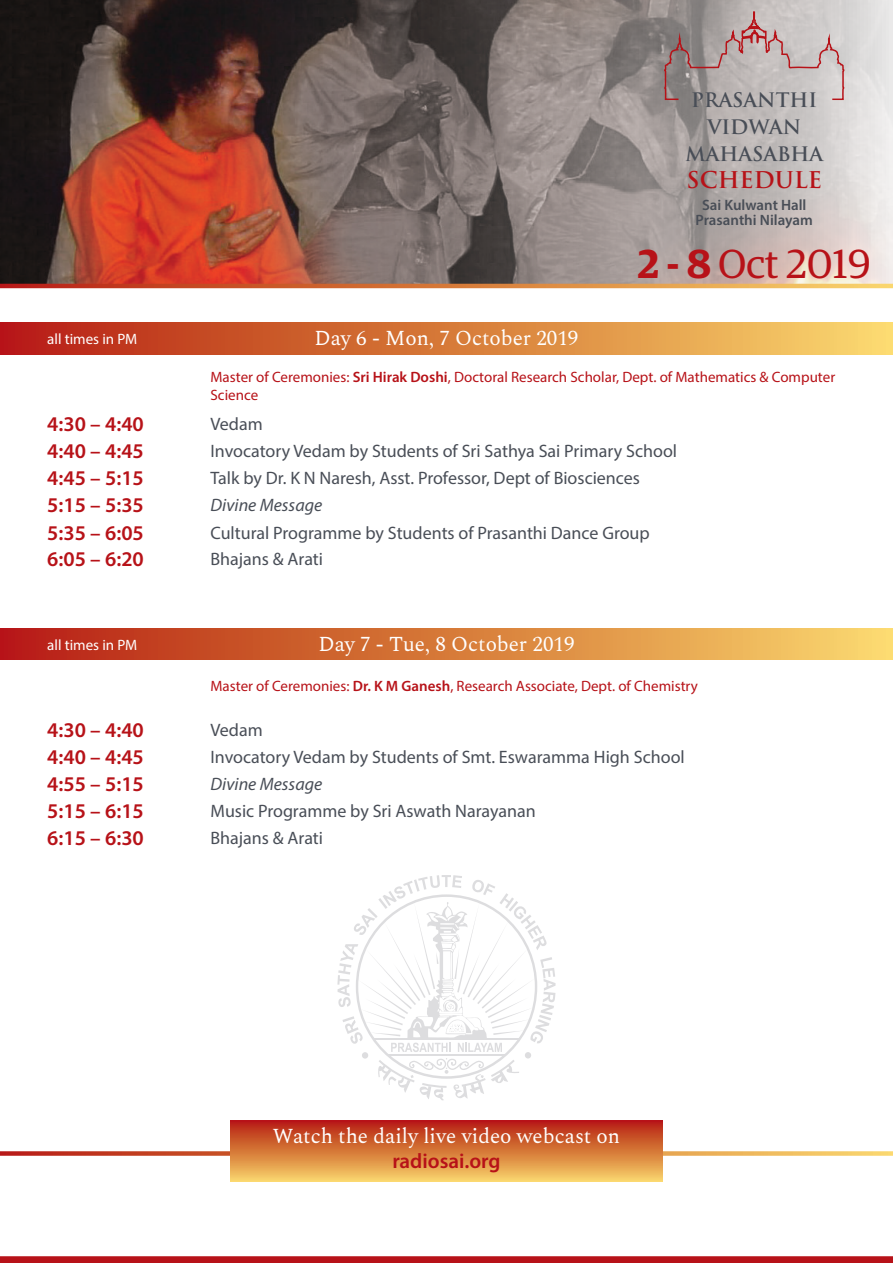
<style>
.page{position:relative;width:893px;height:1263px;background:#fff}
.page>*{position:absolute;margin:0;border:0;box-sizing:border-box;transform-origin:0 0}
.t1{font:40.5px "Guardian Egyptian";color:#b71218}
.t2{font:700 22.5px "Trajan Pro";color:#b71218}
.t3{font:600 21px "Myriad Pro";color:#b71218}
.t4{font:21px "Spectral";color:#fff}
.t5{font:700 19.5px/27px "Trajan Pro";color:#494e57;text-align:center}
.t6{font:18px "Myriad Pro";color:#494e57}
.t7{font:italic 18px "Myriad Pro";color:#494e57}
.t8{font:15px/18px "Myriad Pro";color:#b71218}
.t9{font:600 15px/15px "Myriad Pro";color:#494e57;text-align:center}
.t10{font:15px "Myriad Pro";color:#fff}
.s1{font-weight:600}
</style>
<div class="page">
<img style="left:0;top:0;width:893px;height:284px">
<svg style="left:663px;top:0;width:182px;height:101px;background:#b5a8a7"></svg>
<svg style="left:0;top:284px;width:893px;height:4px;background:#d6793b"></svg>
<div style="left:0;top:1256px;width:893px;height:7px;background:#b71218"></div>
<svg style="left:337px;top:875px;width:219px;height:225px"></svg>
<svg style="left:0;top:1151px;width:893px;height:5px;background:#db8752"></svg>
<div style="left:0;top:323px;width:893px;height:31px;background:linear-gradient(to right,#b51c0f,#fad96a)"></div>
<div style="left:0;top:628px;width:893px;height:32px;background:linear-gradient(to right,#b51c0f,#fad96a)"></div>
<div style="left:231px;top:1121px;width:431px;height:61px;background:linear-gradient(to bottom,#b61e0f,#f8d669)"></div>
<p class="t5" style="left:685px;top:86px;width:139px">PRASANTHI<br>VIDWAN<br>MAHASABHA</p>
<p class="t2" style="left:687px;top:165px;width:137px">SCHEDULE</p>
<p class="t9" style="left:696px;top:197px;width:119px">Sai Kulwant Hall<br>Prasanthi Nilayam</p>
<h1 class="t1" style="left:638px;top:236px;width:234px"><span class="s1">2 - 8</span> Oct 2019</h1>
<p class="t10" style="left:47px;top:330px;width:91px">all times in PM</p>
<p class="t4" style="left:315px;top:323px;width:265px">Day 6 - Mon, 7 October 2019</p>
<p class="t8" style="left:210px;top:367px;width:626px">Master of Ceremonies: <span class="s1">Sri Hirak Doshi</span>, Doctoral Research Scholar, Dept. of Mathematics &amp; Computer<br>Science</p>
<p class="t3" style="left:47px;top:411px;width:98px">4:30 – 4:40</p>
<p class="t6" style="left:210px;top:413px;width:54px">Vedam</p>
<p class="t3" style="left:47px;top:438px;width:98px">4:40 – 4:45</p>
<p class="t6" style="left:210px;top:440px;width:468px">Invocatory Vedam by Students of Sri Sathya Sai Primary School</p>
<p class="t3" style="left:47px;top:465px;width:98px">4:45 – 5:15</p>
<p class="t6" style="left:210px;top:467px;width:431px">Talk by Dr. K N Naresh, Asst. Professor, Dept of Biosciences</p>
<p class="t3" style="left:47px;top:492px;width:98px">5:15 – 5:35</p>
<p class="t7" style="left:210px;top:494px;width:113px">Divine Message</p>
<p class="t3" style="left:47px;top:519px;width:98px">5:35 – 6:05</p>
<p class="t6" style="left:210px;top:522px;width:441px">Cultural Programme by Students of Prasanthi Dance Group</p>
<p class="t3" style="left:47px;top:546px;width:98px">6:05 – 6:20</p>
<p class="t6" style="left:210px;top:548px;width:114px">Bhajans &amp; Arati</p>
<p class="t10" style="left:47px;top:635px;width:91px">all times in PM</p>
<p class="t4" style="left:318px;top:628px;width:258px">Day 7 - Tue, 8 October 2019</p>
<p class="t8" style="left:210px;top:676px;width:489px">Master of Ceremonies: <span class="s1">Dr. K M Ganesh</span>, Research Associate, Dept. of Chemistry</p>
<p class="t3" style="left:47px;top:716px;width:98px">4:30 – 4:40</p>
<p class="t6" style="left:210px;top:719px;width:54px">Vedam</p>
<p class="t3" style="left:47px;top:743px;width:98px">4:40 – 4:45</p>
<p class="t6" style="left:210px;top:746px;width:476px">Invocatory Vedam by Students of Smt. Eswaramma High School</p>
<p class="t3" style="left:47px;top:770px;width:98px">4:55 – 5:15</p>
<p class="t7" style="left:210px;top:773px;width:113px">Divine Message</p>
<p class="t3" style="left:47px;top:797px;width:98px">5:15 – 6:15</p>
<p class="t6" style="left:210px;top:800px;width:327px">Music Programme by Sri Aswath Narayanan</p>
<p class="t3" style="left:47px;top:825px;width:98px">6:15 – 6:30</p>
<p class="t6" style="left:210px;top:827px;width:114px">Bhajans &amp; Arati</p>
<p class="t4" style="left:273px;top:1121px;width:349px">Watch the daily live video webcast on</p>
<p class="t3" style="left:392px;top:1148px;width:110px">radiosai.org</p>
</div>
